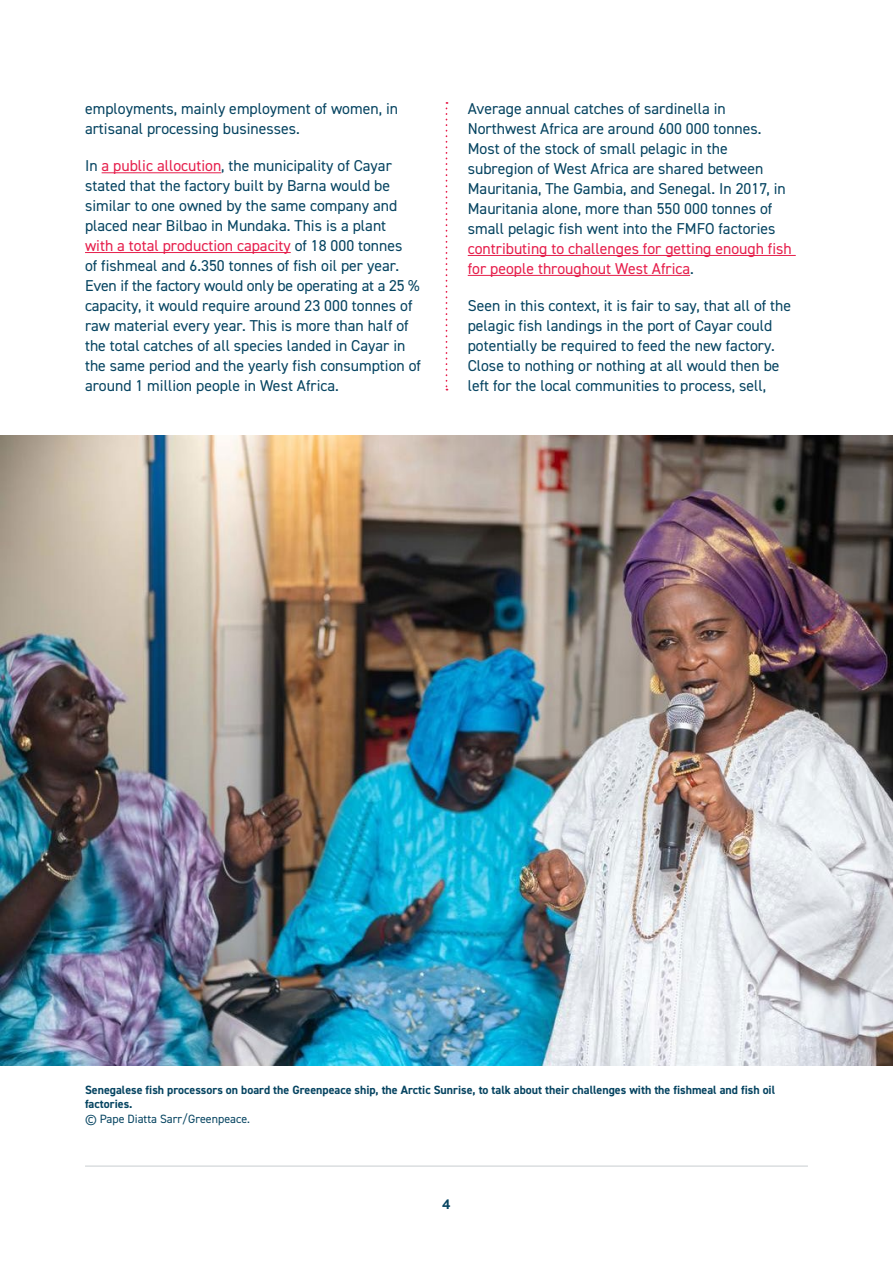
<style>
.page{position:relative;width:893px;height:1263px;background:#fff}
.page>*{position:absolute;margin:0;border:0;box-sizing:border-box;transform-origin:0 0}
.t1{font:15.75px/20px "DIN2014";color:#064461}
.t2{font:15.75px/20px "DIN2014";color:#e61f4c}
.t3{font:700 12px/14.4px "DIN2014";color:#064461}
.t4{font:12px "DIN2014";color:#064461}
.t5{font:500 12px "Keep Calm";color:#064461}
.s1{color:#e61f4c}
.s2{color:#064461}
</style>
<div class="page">
<hr style="left:85px;top:1166px;width:723px;height:1px;background:#c8cdd0">
<hr style="left:102px;top:172px;width:119px;height:1px;background:#e61f4c">
<hr style="left:85px;top:252px;width:206px;height:1px;background:#e61f4c">
<svg style="left:446px;top:102px;width:1px;height:288px"></svg>
<img style="left:0;top:435px;width:893px;height:631px">
<hr style="left:468px;top:255px;width:328px;height:1px;background:#e61f4c">
<hr style="left:468px;top:275px;width:222px;height:1px;background:#e61f4c">
<p class="t1" style="left:85px;top:99px;width:315px">employments, mainly employment of women, in artisanal processing businesses.</p>
<p class="t1" style="left:85px;top:156px;width:337px">In <span class="s1">a public allocution</span>, the municipality of Cayar stated that the factory built by Barna would be similar to one owned by the same company and placed near Bilbao in Mundaka. This is a plant<br><span class="s1">with a total production capacity</span> of 18 000 tonnes<br>of fishmeal and 6.350 tonnes of fish oil per year.<br>Even if the factory would only be operating at a 25 % capacity, it would require around 23 000 tonnes of raw material every year. This is more than half of the total catches of all species landed in Cayar in the same period and the yearly fish consumption of around 1 million people in West Africa.</p>
<p class="t1" style="left:468px;top:99px;width:320px">Average annual catches of sardinella in Northwest Africa are around 600 000 tonnes.<br>Most of the stock of small pelagic in the subregion of West Africa are shared between Mauritania, The Gambia, and Senegal. In 2017, in Mauritania alone, more than 550 000 tonnes of small pelagic fish went into the FMFO factories</p>
<p class="t2" style="left:468px;top:238px;width:326px">contributing to challenges for getting enough fish for people throughout West Africa<span class="s2">.</span></p>
<p class="t1" style="left:468px;top:295px;width:325px">Seen in this context, it is fair to say, that all of the pelagic fish landings in the port of Cayar could potentially be required to feed the new factory.<br>Close to nothing or nothing at all would then be left for the local communities to process, sell,</p>
<p class="t3" style="left:85px;top:1082px;width:692px">Senegalese fish processors on board the Greenpeace ship, the Arctic Sunrise, to talk about their challenges with the fishmeal and fish oil factories.</p>
<p class="t4" style="left:85px;top:1111px;width:167px">© Pape Diatta Sarr/Greenpeace.</p>
<p class="t5" style="left:442px;top:1194px;width:10px">4</p>
</div>
